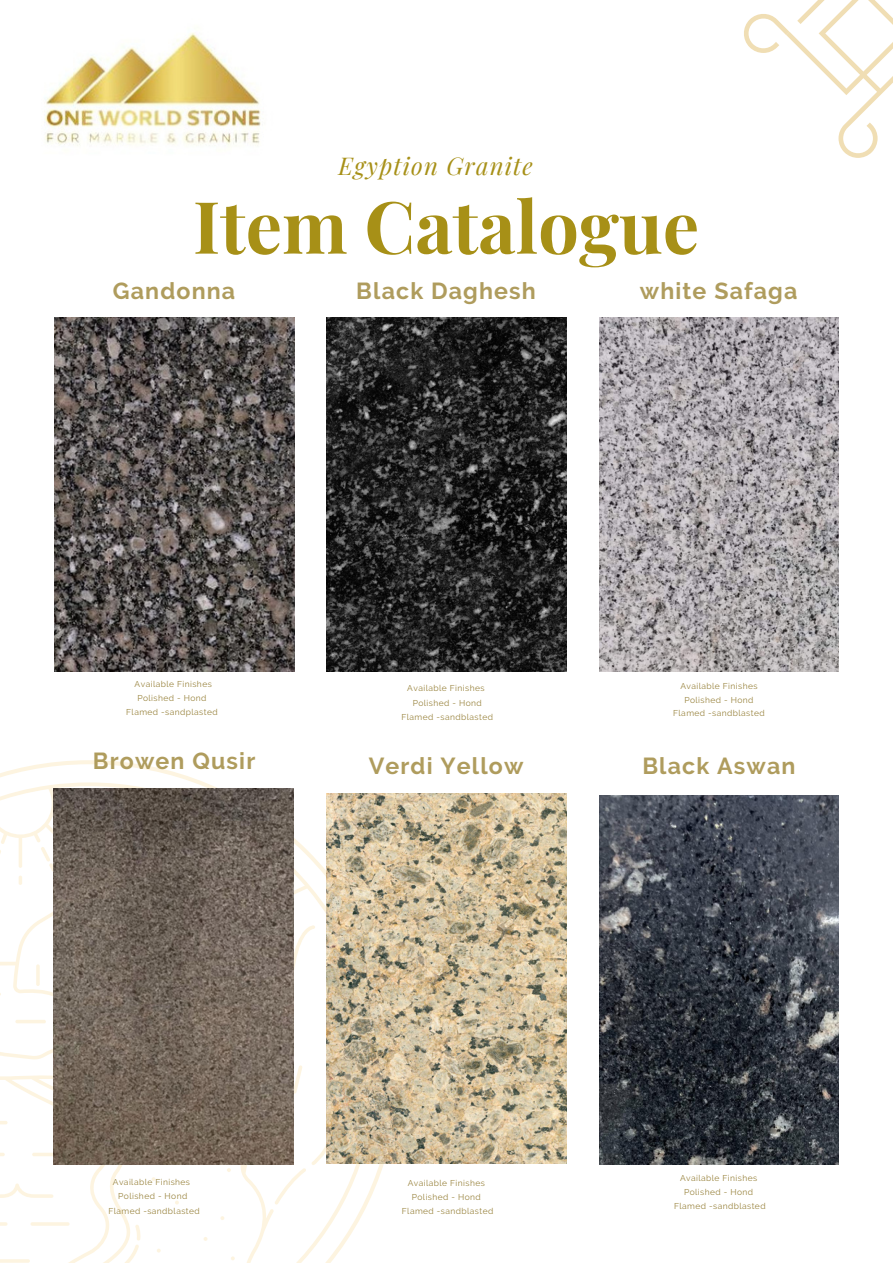
<style>
.page{position:relative;width:893px;height:1264px;background:#fff}
.page>*{position:absolute;margin:0;border:0;box-sizing:border-box;transform-origin:0 0}
.t1{font:700 72.3px "Playfair Display";color:#a79017}
.t2{font:italic 24px "Playfair Display";letter-spacing:.05em;color:#a79017}
.t3{font:700 23.1px "Raleway";letter-spacing:.05em;color:#af9c5d}
.t4{font:8.4px "Raleway";letter-spacing:.05em;color:#99843f}
</style>
<div class="page">
<img style="left:54px;top:317px;width:240px;height:354px">
<svg style="left:0;top:760px;width:398px;height:502px"></svg>
<img style="left:327px;top:793px;width:239px;height:370px">
<img style="left:326px;top:317px;width:240px;height:354px">
<img style="left:54px;top:788px;width:239px;height:376px">
<img style="left:599px;top:317px;width:239px;height:354px">
<img style="left:599px;top:795px;width:239px;height:369px">
<svg style="left:744px;top:0;width:148px;height:157px"></svg>
<img style="left:45px;top:33px;width:216px;height:113px">
<p class="t2" style="left:338px;top:149px;width:196px">Egyption Granite</p>
<p class="t1" style="left:193px;top:175px;width:507px">Item Catalogue</p>
<p class="t3" style="left:113px;top:277px;width:124px">Gandonna</p>
<p class="t3" style="left:356px;top:277px;width:181px">Black Daghesh</p>
<p class="t3" style="left:639px;top:277px;width:159px">white Safaga</p>
<p class="t4" style="left:135px;top:678px;width:79px">Available Finishes</p>
<p class="t4" style="left:137px;top:693px;width:70px">Polished - Hond</p>
<p class="t4" style="left:126px;top:707px;width:93px">Flamed -sandplasted</p>
<p class="t3" style="left:93px;top:747px;width:164px">Browen Qusir</p>
<p class="t4" style="left:407px;top:683px;width:79px">Available Finishes</p>
<p class="t4" style="left:412px;top:697px;width:71px">Polished - Hond</p>
<p class="t4" style="left:401px;top:711px;width:93px">Flamed -sandblasted</p>
<p class="t3" style="left:368px;top:752px;width:156px">Verdi Yellow</p>
<p class="t4" style="left:680px;top:680px;width:79px">Available Finishes</p>
<p class="t4" style="left:684px;top:694px;width:71px">Polished - Hond</p>
<p class="t4" style="left:673px;top:708px;width:93px">Flamed -sandblasted</p>
<p class="t3" style="left:642px;top:752px;width:155px">Black Aswan</p>
<p class="t4" style="left:113px;top:1177px;width:79px">Available Finishes</p>
<p class="t4" style="left:118px;top:1191px;width:70px">Polished - Hond</p>
<p class="t4" style="left:108px;top:1205px;width:93px">Flamed -sandblasted</p>
<p class="t4" style="left:407px;top:1177px;width:79px">Available Finishes</p>
<p class="t4" style="left:412px;top:1191px;width:70px">Polished - Hond</p>
<p class="t4" style="left:402px;top:1206px;width:93px">Flamed -sandblasted</p>
<p class="t4" style="left:680px;top:1172px;width:79px">Available Finishes</p>
<p class="t4" style="left:684px;top:1186px;width:70px">Polished - Hond</p>
<p class="t4" style="left:674px;top:1200px;width:93px">Flamed -sandblasted</p>
</div>
